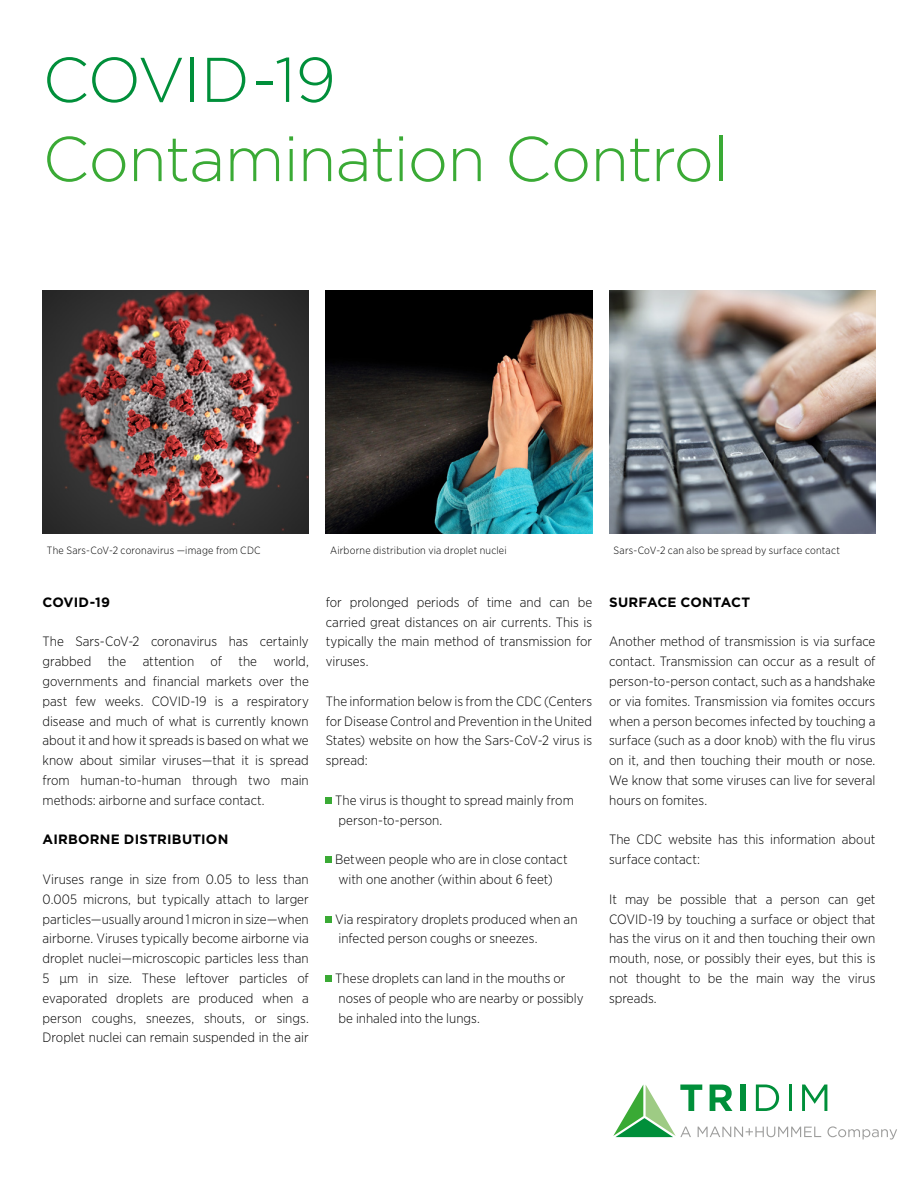
<style>
.page{position:relative;width:918px;height:1188px;background:#fff}
.page>*{position:absolute;margin:0;border:0;box-sizing:border-box;transform-origin:0 0}
.t1{font:300 63px "Gotham";letter-spacing:-.015em;color:#3aaa35}
.t2{font:300 63px "Gotham";letter-spacing:-.02em;color:#008f3a}
.t3{font:300 13.5px/19.8px "Gotham Narrow";color:#000;text-align:justify}
.t4{font:700 13.5px "Gotham";letter-spacing:.015em;color:#000}
.t5{font:300 10.5px "Gotham Narrow";letter-spacing:.02em;color:#000}
</style>
<div class="page">
<svg style="left:613px;top:1085px;width:284px;height:55px"></svg>
<svg style="left:326px;top:797px;width:6px;height:6px"></svg>
<svg style="left:326px;top:857px;width:6px;height:6px"></svg>
<svg style="left:326px;top:916px;width:6px;height:6px"></svg>
<div style="left:326px;top:975px;width:6px;height:7px;background:#3aaa35"></div>
<img style="left:42px;top:290px;width:267px;height:244px">
<img style="left:326px;top:290px;width:266px;height:244px">
<img style="left:609px;top:290px;width:267px;height:244px">
<h1 class="t2" style="left:43px;top:40px;width:295px">COVID-19</h1>
<h1 class="t1" style="left:43px;top:119px;width:687px">Contamination Control</h1>
<p class="t5" style="left:47px;top:544px;width:215px">The Sars-CoV-2 coronavirus —image from CDC</p>
<p class="t5" style="left:330px;top:544px;width:178px">Airborne distribution via droplet nuclei</p>
<p class="t5" style="left:614px;top:544px;width:228px">Sars-CoV-2 can also be spread by surface contact</p>
<p class="t4" style="left:43px;top:593px;width:69px">COVID-19</p>
<p class="t3" style="left:43px;top:631px;width:268px">The Sars-CoV-2 coronavirus has certainly grabbed the attention of the world, governments and financial markets over the past few weeks. COVID-19 is a respiratory disease and much of what is currently known about it and how it spreads is based on what we know about similar viruses—that it is spread from human-to-human through two main methods: airborne and surface contact.</p>
<p class="t4" style="left:43px;top:831px;width:187px">AIRBORNE DISTRIBUTION</p>
<p class="t3" style="left:43px;top:869px;width:268px">Viruses range in size from 0.05 to less than 0.005 microns, but typically attach to larger particles—usually around 1 micron in size—when airborne. Viruses typically become airborne via droplet nuclei—microscopic particles less than 5 µm in size. These leftover particles of evaporated droplets are produced when a person coughs, sneezes, shouts, or sings.<br>Droplet nuclei can remain suspended in the air</p>
<p class="t3" style="left:326px;top:592px;width:268px">for prolonged periods of time and can be carried great distances on air currents. This is typically the main method of transmission for viruses.</p>
<p class="t3" style="left:326px;top:691px;width:268px">The information below is from the CDC (Centers for Disease Control and Prevention in the United States) website on how the Sars-CoV-2 virus is spread:</p>
<p class="t3" style="left:335px;top:790px;width:240px">The virus is thought to spread mainly from person-to-person.</p>
<p class="t3" style="left:335px;top:849px;width:234px">Between people who are in close contact with one another (within about 6 feet)</p>
<p class="t3" style="left:335px;top:909px;width:244px">Via respiratory droplets produced when an infected person coughs or sneezes.</p>
<p class="t3" style="left:335px;top:968px;width:250px;text-align:left">These droplets can land in the mouths or noses of people who are nearby or possibly be inhaled into the lungs.</p>
<p class="t4" style="left:609px;top:593px;width:143px">SURFACE CONTACT</p>
<p class="t3" style="left:609px;top:631px;width:268px">Another method of transmission is via surface contact. Transmission can occur as a result of person-to-person contact, such as a handshake or via fomites. Transmission via fomites occurs when a person becomes infected by touching a surface (such as a door knob) with the flu virus on it, and then touching their mouth or nose.<br>We know that some viruses can live for several hours on fomites.</p>
<p class="t3" style="left:609px;top:829px;width:268px">The CDC website has this information about surface contact:</p>
<p class="t3" style="left:609px;top:889px;width:268px">It may be possible that a person can get COVID-19 by touching a surface or object that has the virus on it and then touching their own mouth, nose, or possibly their eyes, but this is not thought to be the main way the virus spreads.</p>
</div>
